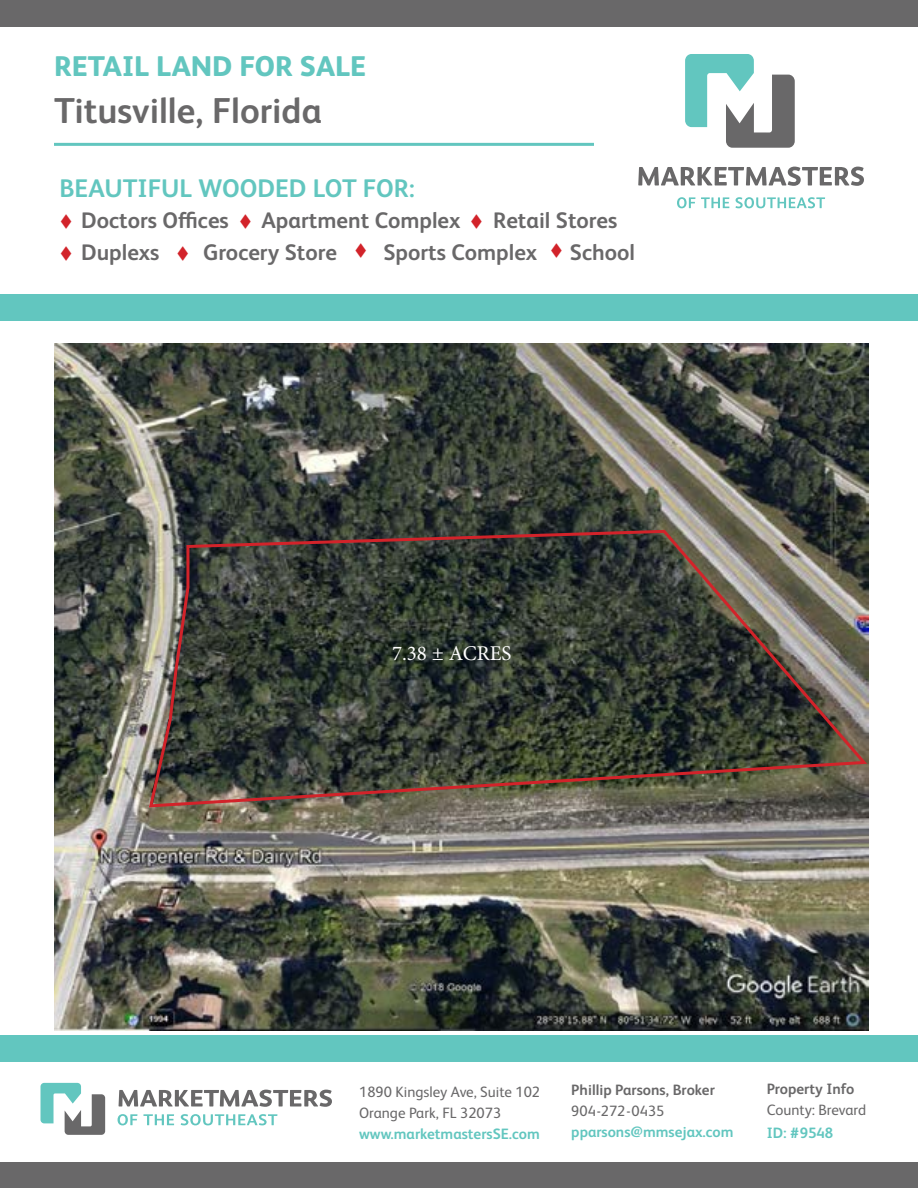
<style>
.page{position:relative;width:918px;height:1188px;background:#fff}
.page>*{position:absolute;margin:0;border:0;box-sizing:border-box;transform-origin:0 0}
.t1{font:700 36px "FS Albert Pro";color:#696869}
.t2{font:800 28.5px "FS Albert Pro";color:#62c6bf}
.t3{font:700 25.5px "FS Albert Pro";color:#62c6bf}
.t4{font:700 22.5px "FS Albert Pro";color:#696869}
.t5{font:21px "Minion Pro";color:#fff}
.t6{font:15px/21px "FS Albert Pro";color:#696869}
.t7{font:700 15px "FS Albert Pro";color:#62c6bf}
.t8{font:700 15px "FS Albert Pro";color:#696869}
</style>
<div class="page">
<div style="left:0;top:1162px;width:918px;height:26px;background:#696869"></div>
<div style="left:0;top:1035px;width:918px;height:27px;background:#62c6bf"></div>
<svg style="left:119px;top:1090px;width:213px;height:17px"></svg>
<svg style="left:118px;top:1114px;width:56px;height:11px"></svg>
<svg style="left:181px;top:1114px;width:97px;height:11px"></svg>
<svg style="left:41px;top:1083px;width:64px;height:52px"></svg>
<img style="left:54px;top:343px;width:814px;height:687px">
<div style="left:0;top:0;width:918px;height:27px;background:#696869"></div>
<div style="left:0;top:294px;width:918px;height:27px;background:#62c6bf"></div>
<svg style="left:638px;top:167px;width:226px;height:19px"></svg>
<svg style="left:677px;top:197px;width:52px;height:11px"></svg>
<svg style="left:736px;top:197px;width:89px;height:11px"></svg>
<svg style="left:685px;top:54px;width:110px;height:94px"></svg>
<hr style="left:54px;top:143px;width:540px;height:3px;background:#62c6bf">
<svg style="left:150px;top:343px;width:132px;height:185px;background:#4b5048"></svg>
<svg style="left:147px;top:528px;width:722px;height:281px;background:#48493f"></svg>
<p class="t2" style="left:54px;top:44px;width:314px">RETAIL LAND FOR SALE</p>
<h1 class="t1" style="left:54px;top:85px;width:269px">Titusville, Florida</h1>
<p class="t3" style="left:59px;top:170px;width:357px">BEAUTIFUL WOODED LOT FOR:</p>
<p class="t4" style="left:81px;top:205px;width:149px">Doctors Offices</p>
<p class="t4" style="left:262px;top:205px;width:201px">Apartment Complex</p>
<p class="t4" style="left:493px;top:205px;width:126px">Retail Stores</p>
<p class="t4" style="left:81px;top:236px;width:80px">Duplexs</p>
<p class="t4" style="left:203px;top:236px;width:135px">Grocery Store</p>
<p class="t4" style="left:383px;top:236px;width:155px">Sports Complex</p>
<p class="t4" style="left:570px;top:236px;width:67px">School</p>
<p class="t5" style="left:392px;top:639px;width:121px">7.38 ± ACRES</p>
<p class="t6" style="left:359px;top:1080px;width:183px">1890 Kingsley Ave, Suite 102<br>Orange Park, FL 32073</p>
<p class="t7" style="left:359px;top:1123px;width:182px">www.marketmastersSE.com</p>
<p class="t8" style="left:571px;top:1080px;width:145px">Phillip Parsons, Broker</p>
<p class="t6" style="left:571px;top:1100px;width:95px">904-272-0435</p>
<p class="t7" style="left:571px;top:1122px;width:164px">pparsons@mmsejax.com</p>
<p class="t8" style="left:767px;top:1079px;width:89px">Property Info</p>
<p class="t6" style="left:767px;top:1099px;width:101px">County: Brevard</p>
<p class="t7" style="left:767px;top:1122px;width:68px">ID: #9548</p>
</div>
